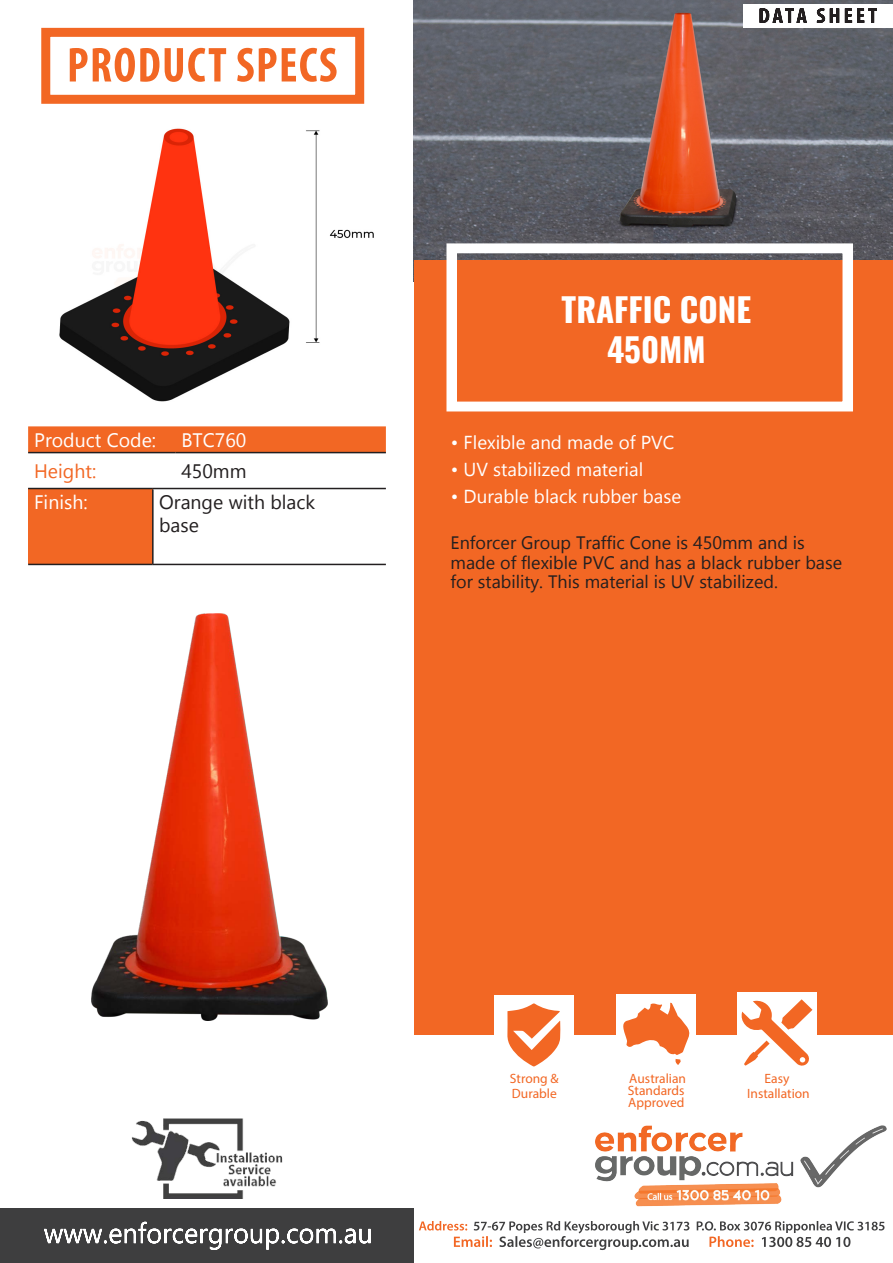
<style>
.page{position:relative;width:893px;height:1263px;background:#fff}
.page>*{position:absolute;margin:0;border:0;box-sizing:border-box;transform-origin:0 0}
.t1{font:700 33px/39.6px "Oswald";color:#fff;text-align:center}
.t2{font:19.5px "Gadugi";color:#fff}
.t3{font:19.5px "Gadugi";color:#231f20}
.t4{font:19.5px "Gadugi";color:#f26724}
.t5{font:18.75px "Gadugi";color:#fff}
.t6{font:18px/19.5px "Gadugi";color:#231f20}
.t7{font:13.5px/12px "Myriad Pro";color:#f26724;text-align:justify}
</style>
<div class="page">
<img style="left:59px;top:128px;width:315px;height:274px">
<img style="left:414px;top:0;width:479px;height:261px">
<div style="left:41px;top:28px;width:323px;height:76px;border:9px solid #f26724"></div>
<svg style="left:70px;top:48px;width:267px;height:34px"></svg>
<div style="left:0;top:1208px;width:413px;height:55px;background:#3e3e3f"></div>
<svg style="left:44px;top:1222px;width:327px;height:28px"></svg>
<svg style="left:419px;top:1221px;width:465px;height:29px"></svg>
<img style="left:564px;top:1125px;width:323px;height:102px">
<div style="left:414px;top:261px;width:479px;height:774px;background:#f26724"></div>
<svg style="left:28px;top:426px;width:358px;height:26px;background:#f16827"></svg>
<hr style="left:28px;top:452px;width:147px;height:1px;background:#231f20">
<hr style="left:175px;top:452px;width:211px;height:1px;background:#231f20">
<div style="left:28px;top:489px;width:125px;height:75px;background:#f26724"></div>
<hr style="left:28px;top:488px;width:125px;height:1px;background:#231f20">
<hr style="left:153px;top:488px;width:233px;height:1px;background:#231f20">
<hr style="left:152px;top:489px;width:2px;height:75px;background:#231f20">
<hr style="left:28px;top:564px;width:125px;height:1px;background:#231f20">
<hr style="left:153px;top:564px;width:233px;height:1px;background:#231f20">
<div style="left:617px;top:994px;width:79px;height:79px;background:#fff"></div>
<div style="left:495px;top:995px;width:79px;height:79px;background:#fff"></div>
<div style="left:737px;top:993px;width:80px;height:79px;background:#fff"></div>
<svg style="left:623px;top:1002px;width:67px;height:63px"></svg>
<svg style="left:507px;top:1003px;width:53px;height:63px"></svg>
<svg style="left:741px;top:999px;width:71px;height:67px"></svg>
<div style="left:743px;top:4px;width:150px;height:24px;background:#fff"></div>
<svg style="left:759px;top:8px;width:118px;height:15px"></svg>
<div style="left:447px;top:243px;width:406px;height:169px;border:10px solid #fff"></div>
<img style="left:131px;top:1119px;width:152px;height:79px">
<img style="left:91px;top:613px;width:237px;height:407px">
<p class="t2" style="left:34px;top:428px;width:124px">Product Code:</p>
<p class="t4" style="left:34px;top:459px;width:64px">Height:</p>
<p class="t2" style="left:181px;top:428px;width:66px">BTC760</p>
<p class="t3" style="left:181px;top:459px;width:67px">450mm</p>
<p class="t2" style="left:34px;top:490px;width:55px">Finish:</p>
<p class="t3" style="left:159px;top:490px;width:158px">Orange with black</p>
<p class="t3" style="left:159px;top:513px;width:41px">base</p>
<h1 class="t1" style="left:562px;top:292px;width:191px">TRAFFIC CONE<br>450MM</h1>
<p class="t5" style="left:451px;top:431px;width:225px">• Flexible and made of PVC</p>
<p class="t5" style="left:451px;top:458px;width:194px">• UV stabilized material</p>
<p class="t5" style="left:451px;top:485px;width:232px">• Durable black rubber base</p>
<p class="t6" style="left:451px;top:533px;width:393px">Enforcer Group Traffic Cone is 450mm and is made of flexible PVC and has a black rubber base for stability. This material is UV stabilized.</p>
<p class="t7" style="left:510px;top:1072px;width:50px">Strong &amp;</p>
<p class="t7" style="left:512px;top:1087px;width:46px">Durable</p>
<p class="t7" style="left:628px;top:1072px;width:60px">Australian Standards Approved</p>
<p class="t7" style="left:765px;top:1072px;width:26px">Easy</p>
<p class="t7" style="left:747px;top:1087px;width:64px">Installation</p>
</div>
